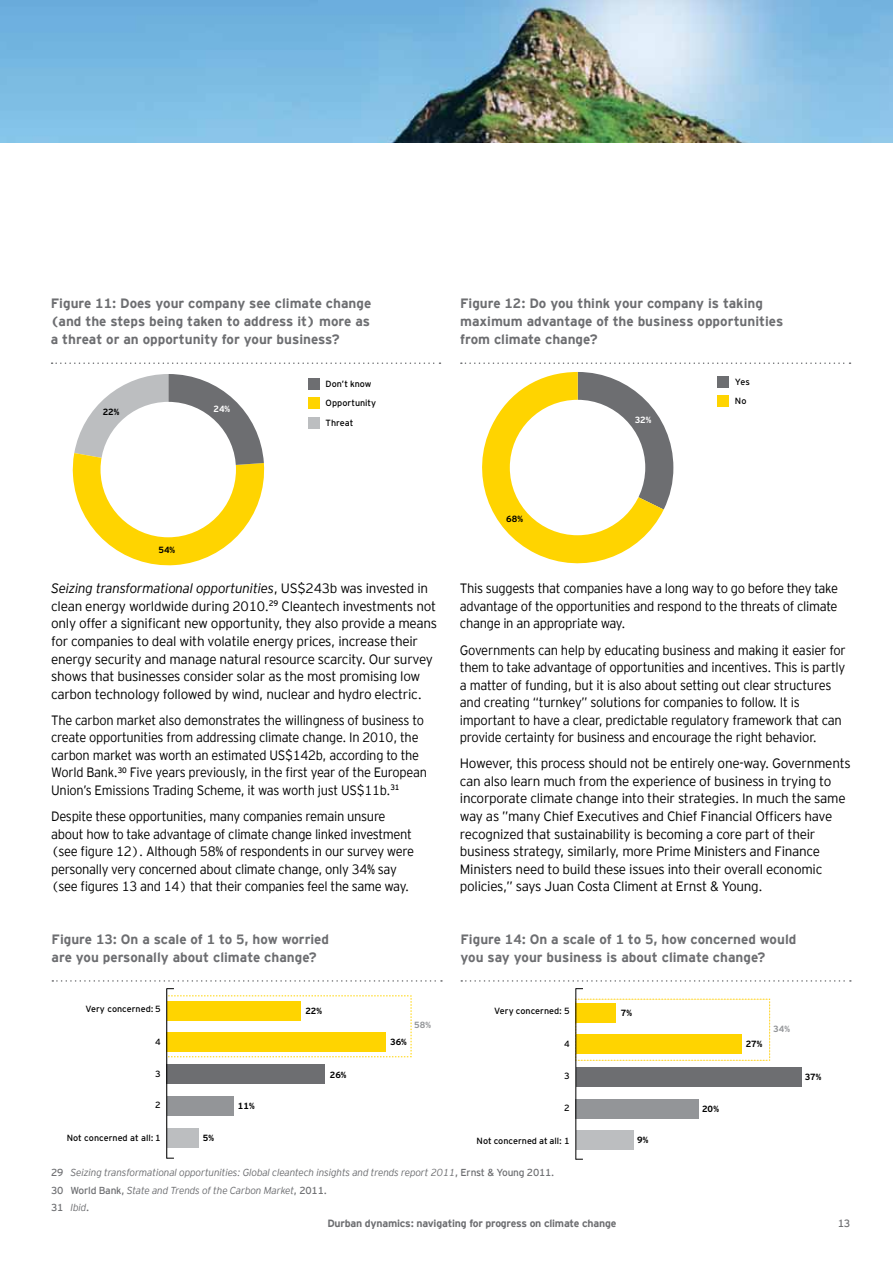
<style>
.page{position:relative;width:893px;height:1263px;background:#fff}
.page>*{position:absolute;margin:0;border:0;box-sizing:border-box;transform-origin:0 0}
.t1{font:300 13.5px/17.5px "EY Interstate";letter-spacing:-.02em;color:#000}
.t2{font:300 13.5px/17.5px "EY Interstate";letter-spacing:-.02em;color:#000;scale:.96 1}
.t3{font:700 13.5px/18px "EY Interstate";color:#6d6e71}
.t4{font:300 13.5px/17.5px "EY Interstate";letter-spacing:-.02em;color:#000;scale:.95 1}
.t5{font:700 10.5px "EY Interstate";letter-spacing:-.02em;color:#6d6e71}
.t6{font:10.5px "EY Interstate";color:#6d6e71}
.t7{font:italic 300 10.2px/17.5px "EY Interstate";letter-spacing:-.02em;color:#6d6e71}
.t8{font:9px/19.5px "EY Interstate";color:#000}
.t9{font:700 9px "EY Interstate";letter-spacing:-.005em;color:#000}
.t10{font:700 9px "EY Interstate";color:#939598}
.t11{font:700 9px "EY Interstate";color:#fff}
.s1{font-style:italic}
.s2{font-weight:400;font-style:normal}
</style>
<div class="page">
<svg style="left:52px;top:980px;width:390px;height:2px"></svg>
<div style="left:167px;top:1064px;width:158px;height:20px;background:#6d6e71"></div>
<div style="left:167px;top:1097px;width:66px;height:19px;background:#939598"></div>
<div style="left:167px;top:1128px;width:31px;height:19px;background:#bcbec0"></div>
<svg style="left:167px;top:995px;width:245px;height:62px"></svg>
<hr style="left:166px;top:988px;width:1px;height:170px;background:#000">
<svg style="left:461px;top:980px;width:390px;height:2px"></svg>
<div style="left:576px;top:1067px;width:225px;height:19px;background:#6d6e71"></div>
<div style="left:576px;top:1099px;width:123px;height:19px;background:#939598"></div>
<div style="left:576px;top:1130px;width:57px;height:20px;background:#bcbec0"></div>
<svg style="left:576px;top:998px;width:194px;height:63px"></svg>
<hr style="left:575px;top:988px;width:1px;height:171px;background:#000">
<svg style="left:52px;top:362px;width:388px;height:2px"></svg>
<svg style="left:72px;top:374px;width:193px;height:192px"></svg>
<div style="left:308px;top:378px;width:11px;height:11px;background:#6d6e71"></div>
<div style="left:308px;top:417px;width:11px;height:11px;background:#bcbec0"></div>
<div style="left:308px;top:398px;width:11px;height:11px;background:#ffd400"></div>
<div style="left:101px;top:402px;width:135px;height:135px;background:#fff;border-radius:50%"></div>
<svg style="left:461px;top:362px;width:389px;height:2px"></svg>
<svg style="left:482px;top:372px;width:191px;height:192px"></svg>
<div style="left:718px;top:376px;width:11px;height:11px;background:#6d6e71"></div>
<div style="left:718px;top:396px;width:11px;height:11px;background:#ffd400"></div>
<div style="left:510px;top:400px;width:135px;height:135px;background:#fff;border-radius:50%"></div>
<img style="left:0;top:0;width:893px;height:142px">
<p class="t3" style="left:51px;top:295px;width:322px;text-align:justify">Figure 11: Does your company see climate change (and the steps being taken to address it) more as a threat or an opportunity for your business?</p>
<p class="t8" style="left:326px;top:374px;width:47px">Don’t know</p>
<p class="t8" style="left:326px;top:413px;width:29px">Threat</p>
<p class="t8" style="left:326px;top:393px;width:52px">Opportunity</p>
<p class="t11" style="left:214px;top:403px;width:18px">24%</p>
<p class="t9" style="left:103px;top:406px;width:18px">22%</p>
<p class="t3" style="left:460px;top:295px;width:325px">Figure 12: Do you think your company is taking maximum advantage of the business opportunities from climate change?</p>
<p class="t8" style="left:735px;top:371px;width:16px">Yes<br>No</p>
<p class="t11" style="left:635px;top:414px;width:18px">32%</p>
<p class="t9" style="left:506px;top:514px;width:18px">68%</p>
<p class="t9" style="left:158px;top:545px;width:18px">54%</p>
<p class="t1" style="left:51px;top:580px;width:387px"><span class="s1">Seizing transformational opportunities</span>, US$243b was invested in clean energy worldwide during 2010.<sup>29</sup> Cleantech investments not only offer a significant new opportunity, they also provide a means for companies to deal with volatile energy prices, increase their energy security and manage natural resource scarcity. Our survey shows that businesses consider solar as the most promising low carbon technology followed by wind, nuclear and hydro electric.</p>
<p class="t4" style="left:51px;top:711px;width:397px">The carbon market also demonstrates the willingness of business to create opportunities from addressing climate change. In 2010, the carbon market was worth an estimated US$142b, according to the World Bank.<sup>30</sup> Five years previously, in the first year of the European Union’s Emissions Trading Scheme, it was worth just US$11b.<sup>31</sup></p>
<p class="t2" style="left:51px;top:807px;width:380px">Despite these opportunities, many companies remain unsure about how to take advantage of climate change linked investment (see figure 12). Although 58% of respondents in our survey were personally very concerned about climate change, only 34% say (see figures 13 and 14) that their companies feel the same way.</p>
<p class="t2" style="left:460px;top:580px;width:395px;text-align:justify">This suggests that companies have a long way to go before they take advantage of the opportunities and respond to the threats of climate change in an appropriate way.</p>
<p class="t2" style="left:460px;top:641px;width:403px">Governments can help by educating business and making it easier for them to take advantage of opportunities and incentives. This is partly a matter of funding, but it is also about setting out clear structures and creating “turnkey” solutions for companies to follow. It is important to have a clear, predictable regulatory framework that can provide certainty for business and encourage the right behavior.</p>
<p class="t1" style="left:460px;top:755px;width:392px">However, this process should not be entirely one-way. Governments can also learn much from the experience of business in trying to incorporate climate change into their strategies. In much the same way as ”many Chief Executives and Chief Financial Officers have recognized that sustainability is becoming a core part of their business strategy, similarly, more Prime Ministers and Finance Ministers need to build these issues into their overall economic policies,’’ says Juan Costa Climent at Ernst &amp; Young.</p>
<p class="t3" style="left:52px;top:930px;width:279px">Figure 13: On a scale of 1 to 5, how worried are you personally about climate change?</p>
<p class="t3" style="left:460px;top:930px;width:337px">Figure 14: On a scale of 1 to 5, how concerned would you say your business is about climate change?</p>
<p class="t8" style="left:85px;top:999px;width:77px">Very concerned: 5</p>
<p class="t9" style="left:305px;top:1006px;width:18px">22%</p>
<p class="t8" style="left:494px;top:1001px;width:77px">Very concerned: 5</p>
<p class="t9" style="left:621px;top:1008px;width:13px">7%</p>
<p class="t10" style="left:414px;top:1020px;width:18px">58%</p>
<p class="t10" style="left:773px;top:1023px;width:18px">34%</p>
<p class="t8" style="left:155px;top:1031px;width:7px">4</p>
<p class="t9" style="left:390px;top:1037px;width:18px">36%</p>
<p class="t8" style="left:564px;top:1034px;width:7px">4</p>
<p class="t9" style="left:746px;top:1039px;width:18px">27%</p>
<p class="t8" style="left:155px;top:1064px;width:7px">3</p>
<p class="t8" style="left:155px;top:1095px;width:7px">2</p>
<p class="t8" style="left:67px;top:1128px;width:95px">Not concerned at all: 1</p>
<p class="t9" style="left:203px;top:1132px;width:13px">5%</p>
<p class="t9" style="left:238px;top:1101px;width:18px">11%</p>
<p class="t9" style="left:330px;top:1070px;width:18px">26%</p>
<p class="t8" style="left:564px;top:1066px;width:7px">3</p>
<p class="t8" style="left:564px;top:1098px;width:7px">2</p>
<p class="t8" style="left:477px;top:1130px;width:95px">Not concerned at all: 1</p>
<p class="t9" style="left:637px;top:1135px;width:13px">9%</p>
<p class="t9" style="left:702px;top:1103px;width:18px">20%</p>
<p class="t9" style="left:805px;top:1072px;width:18px">37%</p>
<p class="t7" style="left:51px;top:1164px;width:505px"><span class="s2">29</span> Seizing transformational opportunities: Global cleantech insights and trends report 2011<span class="s2">, Ernst &amp; Young 2011.<br>30 World Bank,</span> State and Trends of the Carbon Market<span class="s2">, 2011.<br>31</span> Ibid<span class="s2">.</span></p>
<p class="t5" style="left:327px;top:1217px;width:290px">Durban dynamics: navigating for progress on climate change</p>
<p class="t6" style="left:838px;top:1217px;width:14px">13</p>
</div>
